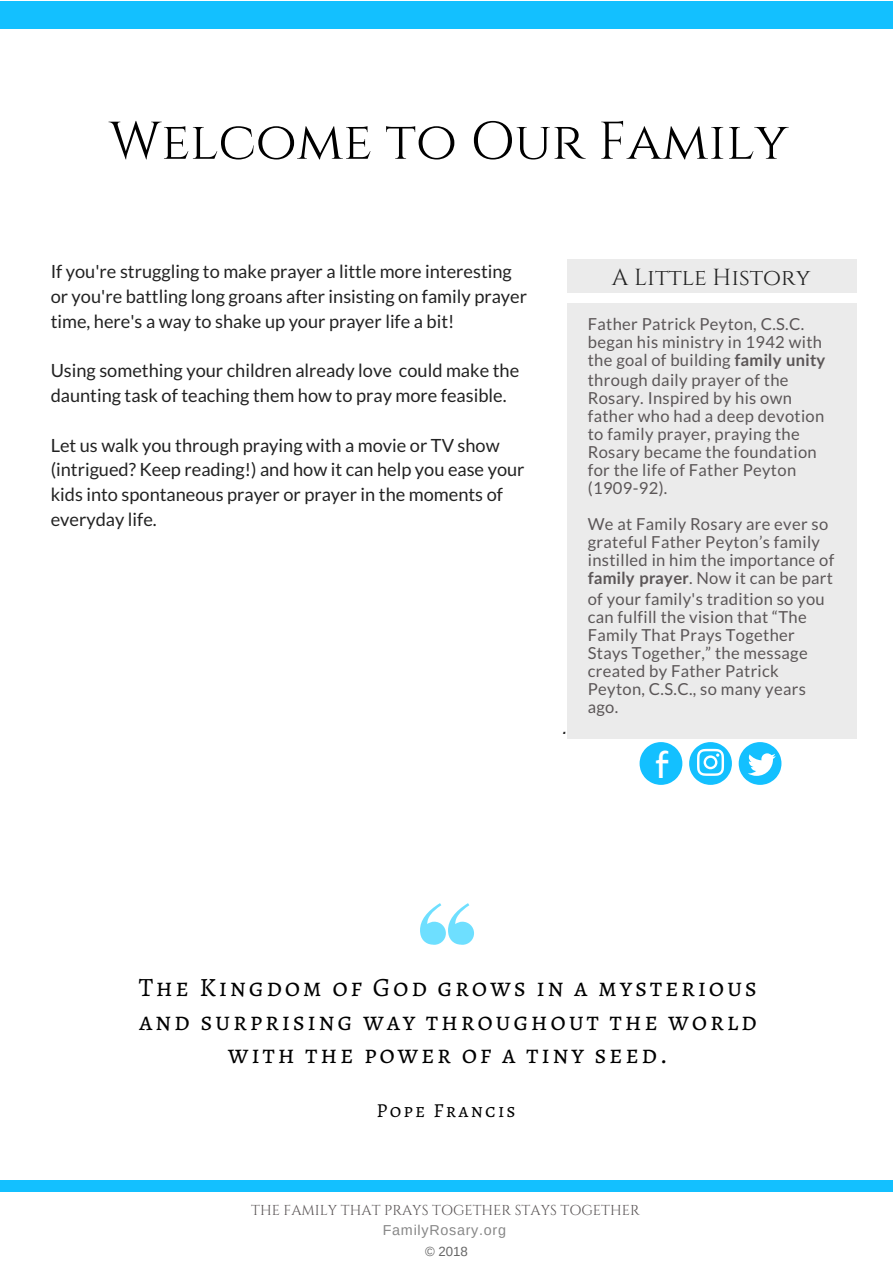
<style>
.page{position:relative;width:893px;height:1263px;background:#fff}
.page>*{position:absolute;margin:0;border:0;box-sizing:border-box;transform-origin:0 0}
.t1{font:52.95px "Cinzel";color:#000}
.t2{font:37.5px "Kollektif";color:#fff}
.t3{font:26.55px/33.8px "Alegreya SC";letter-spacing:.1em;color:#000;text-align:center}
.t4{font:23.25px "Cinzel";color:#222}
.t5{font:19.8px "Alegreya SC";letter-spacing:.11em;color:#000}
.t6{font:italic 19.8px "Arimo";color:#222}
.t7{font:18.15px/24.8px "Lato";color:#222}
.t8{font:16.5px/18px "Lato";letter-spacing:.02em;color:#5b5657}
.t9{font:14.4px "Cinzel";color:#5b5657}
.t10{font:14.4px "Arimo";letter-spacing:.05em;color:#878787}
.t11{font:13.2px "Arimo";color:#666}
.s1{font-weight:700}
</style>
<div class="page">
<div style="left:0;top:1px;width:893px;height:27px;background:#13c0ff"></div>
<div style="left:567px;top:259px;width:290px;height:480px;background:#ebebeb"></div>
<svg style="left:640px;top:742px;width:42px;height:43px"></svg>
<div style="left:560px;top:294px;width:305px;height:9px;background:#fff"></div>
<svg style="left:689px;top:742px;width:43px;height:43px"></svg>
<svg style="left:739px;top:742px;width:42px;height:43px"></svg>
<svg style="left:420px;top:903px;width:54px;height:42px"></svg>
<div style="left:0;top:1180px;width:893px;height:11px;background:#13c0ff"></div>
<h1 class="t1" style="left:109px;top:107px;width:681px">Welcome to Our Family</h1>
<p class="t7" style="left:51px;top:259px;width:478px">If you're struggling to make prayer a little more interesting or you're battling long groans after insisting on family prayer time, here's a way to shake up your prayer life a bit!</p>
<p class="t7" style="left:51px;top:358px;width:470px">Using something your children already love could make the daunting task of teaching them how to pray more feasible.</p>
<p class="t7" style="left:51px;top:432px;width:475px">Let us walk you through praying with a movie or TV show (intrigued? Keep reading!) and how it can help you ease your kids into spontaneous prayer or prayer in the moments of everyday life.</p>
<p class="t6" style="left:562px;top:716px;width:7px">.</p>
<h3 class="t4" style="left:612px;top:262px;width:200px">A Little History</h3>
<p class="t8" style="left:588px;top:315px;width:239px">Father Patrick Peyton, C.S.C. began his ministry in 1942 with the goal of building <span class="s1">family unity</span></p>
<p class="t8" style="left:588px;top:371px;width:238px">through daily prayer of the<br>Rosary. Inspired by his own father who had a deep devotion to family prayer, praying the<br>Rosary became the foundation for the life of Father Peyton (1909-92).</p>
<p class="t8" style="left:588px;top:515px;width:248px">We at Family Rosary are ever so grateful Father Peyton’s family instilled in him the importance of <span class="s1">family prayer</span>. Now it can be part</p>
<p class="t8" style="left:588px;top:589px;width:239px">of your family's tradition so you can fulfill the vision that “The<br>Family That Prays Together<br>Stays Together,” the message created by Father Patrick<br>Peyton, C.S.C., so many years ago.</p>
<h2 class="t2" style="left:654px;top:748px;width:16px">f</h2>
<h3 class="t3" style="left:139px;top:970px;width:620px">The Kingdom of God grows in a mysterious and surprising way throughout the world with the power of a tiny seed.</h3>
<p class="t5" style="left:377px;top:1097px;width:140px">Pope Francis</p>
<p class="t9" style="left:251px;top:1201px;width:390px">THE FAMILY THAT PRAYS TOGETHER STAYS TOGETHER</p>
<p class="t10" style="left:383px;top:1222px;width:125px">FamilyRosary.org</p>
<p class="t11" style="left:425px;top:1243px;width:44px">© 2018</p>
</div>
